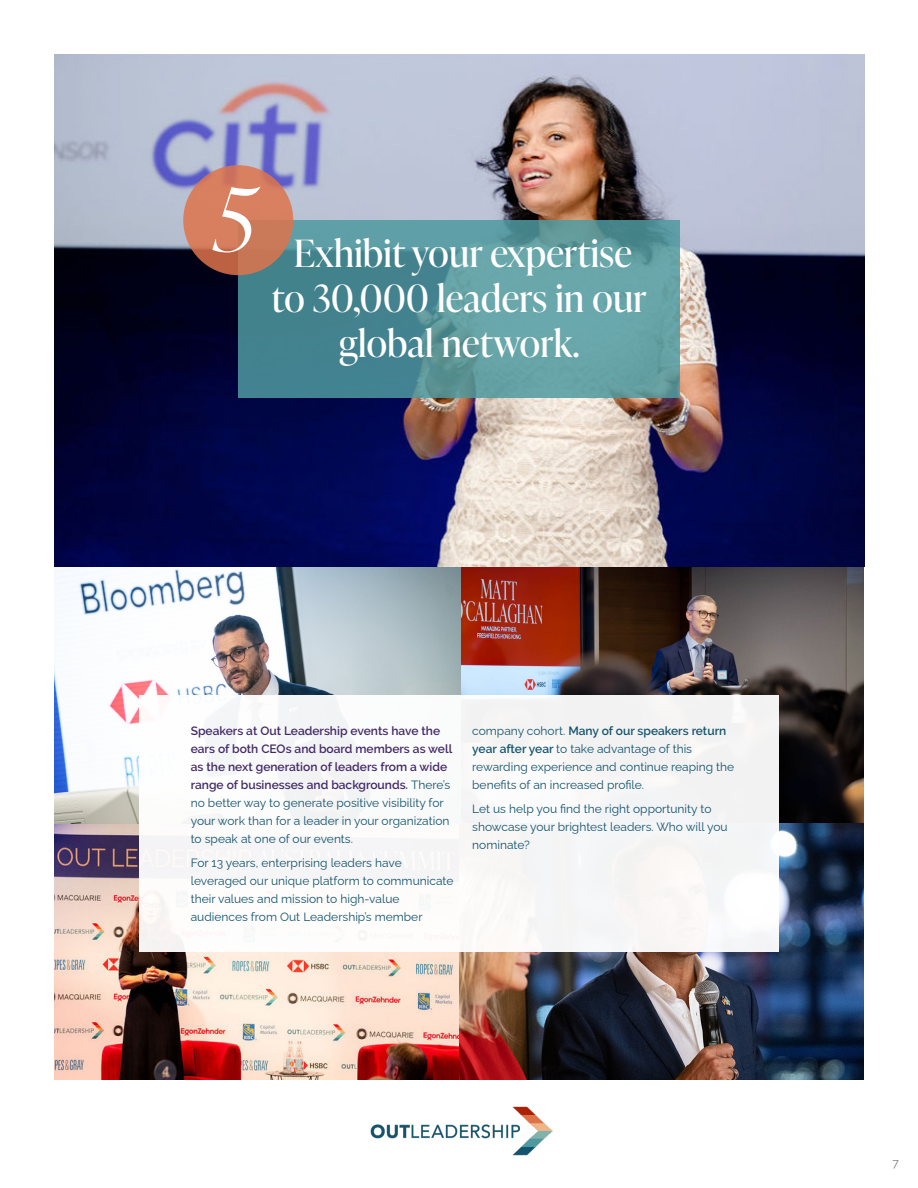
<style>
.page{position:relative;width:918px;height:1188px;background:#fff}
.page>*{position:absolute;margin:0;border:0;box-sizing:border-box;transform-origin:0 0}
.t1{font:italic 300 87px "Ivy Presto Display";color:#fff}
.t2{font:37.5px/45px "Ivy Presto Display";letter-spacing:.01em;color:#fff;text-align:center}
.t3{font:12px/18px "Raleway";color:#14546d}
.t4{font:600 12px/18px "Raleway";color:#422966}
.t5{font:12px "Raleway";color:#808285}
.s1{font-weight:400;color:#14546d}
.s2{font-weight:600}
</style>
<div class="page">
<img style="left:370px;top:1106px;width:183px;height:50px">
<img style="left:54px;top:54px;width:810px;height:1026px">
<svg style="left:238px;top:220px;width:442px;height:178px;background:#57959c"></svg>
<div style="left:139px;top:695px;width:640px;height:257px;background:#f8f7f7"></div>
<svg style="left:183px;top:165px;width:110px;height:110px;background:#d07a5b"></svg>
<p class="t1" style="left:215px;top:158px;width:41px">5</p>
<p class="t2" style="left:272px;top:229px;width:376px">Exhibit your expertise to 30,000 leaders in our</p>
<p class="t2" style="left:339px;top:319px;width:242px">global network.</p>
<p class="t4" style="left:191px;top:721px;width:263px">Speakers at Out Leadership events have the ears of both CEOs and board members as well as the next generation of leaders from a wide range of businesses and backgrounds. <span class="s1">There’s no better way to generate positive visibility for your work than for a leader in your organization to speak at one of our events.</span></p>
<p class="t3" style="left:191px;top:853px;width:264px">For 13 years, enterprising leaders have leveraged our unique platform to communicate their values and mission to high-value audiences from Out Leadership’s member</p>
<p class="t3" style="left:472px;top:720px;width:264px">company cohort. <span class="s2">Many of our speakers return year after year</span> to take advantage of this rewarding experience and continue reaping the benefits of an increased profile.</p>
<p class="t3" style="left:472px;top:799px;width:257px">Let us help you find the right opportunity to showcase your brightest leaders. Who will you nominate?</p>
<p class="t5" style="left:893px;top:1154px;width:8px">7</p>
</div>
